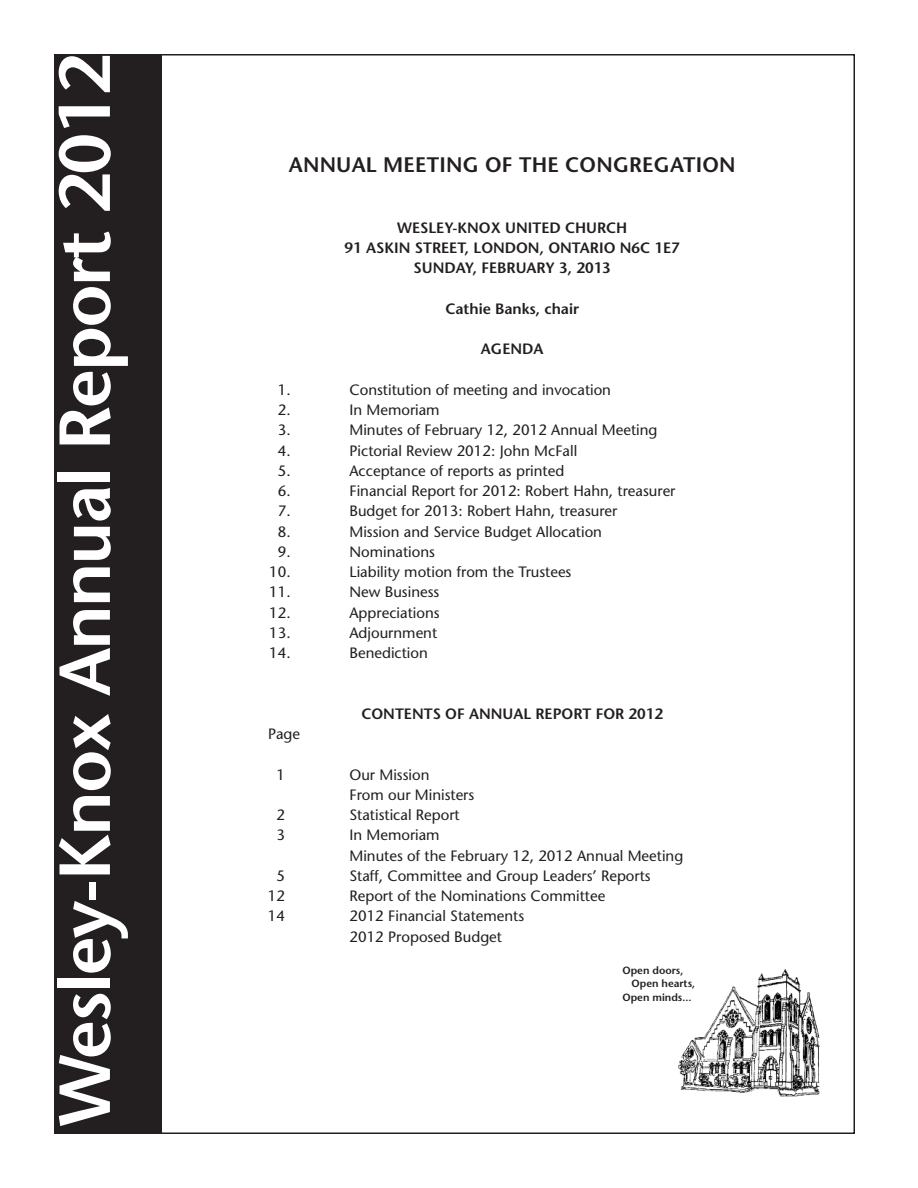
<style>
.page{position:relative;width:918px;height:1188px;background:#fff}
.page>*{position:absolute;margin:0;border:0;box-sizing:border-box;transform-origin:0 0}
.t1{font:600 72px "Stone Sans";letter-spacing:-.025em;color:#fff}
.t2{font:600 21px "Stone Sans";letter-spacing:.01em;color:#231f20}
.t3{font:15px/20.2px "Stone Sans";color:#231f20}
.t4{font:600 15px/20.2px "Stone Sans";color:#231f20;text-align:center}
.t5{font:600 10.5px "Stone Sans";color:#231f20}
</style>
<div class="page">
<div style="left:54px;top:54px;width:108px;height:1080px;background:#231f20"></div>
<img style="left:678px;top:969px;width:142px;height:128px">
<h1 class="t1" style="left:57px;top:1126px;width:1074px;rotate:-90deg">Wesley-Knox Annual Report 2012</h1>
<h2 class="t2" style="left:289px;top:157px;width:448px">ANNUAL MEETING OF THE CONGREGATION</h2>
<p class="t4" style="left:345px;top:219px;width:337px">WESLEY-KNOX UNITED CHURCH<br>91 ASKIN STREET, LONDON, ONTARIO N6C 1E7<br>SUNDAY, FEBRUARY 3, 2013</p>
<p class="t4" style="left:445px;top:300px;width:135px">Cathie Banks, chair</p>
<p class="t4" style="left:481px;top:341px;width:64px">AGENDA</p>
<p class="t3" style="left:278px;top:381px;width:14px">1.</p>
<p class="t3" style="left:350px;top:381px;width:263px">Constitution of meeting and invocation</p>
<p class="t3" style="left:278px;top:401px;width:14px">2.</p>
<p class="t3" style="left:350px;top:401px;width:92px">In Memoriam</p>
<p class="t3" style="left:278px;top:422px;width:14px">3.</p>
<p class="t3" style="left:350px;top:422px;width:309px">Minutes of February 12, 2012 Annual Meeting</p>
<p class="t3" style="left:278px;top:442px;width:14px">4.</p>
<p class="t3" style="left:350px;top:442px;width:229px">Pictorial Review 2012: John McFall</p>
<p class="t3" style="left:278px;top:462px;width:14px">5.</p>
<p class="t3" style="left:350px;top:462px;width:216px">Acceptance of reports as printed</p>
<p class="t3" style="left:278px;top:482px;width:14px">6.</p>
<p class="t3" style="left:350px;top:482px;width:328px">Financial Report for 2012: Robert Hahn, treasurer</p>
<p class="t3" style="left:278px;top:503px;width:14px">7.</p>
<p class="t3" style="left:349px;top:503px;width:269px">Budget for 2013: Robert Hahn, treasurer</p>
<p class="t3" style="left:278px;top:523px;width:14px">8.</p>
<p class="t3" style="left:349px;top:523px;width:254px">Mission and Service Budget Allocation</p>
<p class="t3" style="left:278px;top:543px;width:14px">9.</p>
<p class="t3" style="left:349px;top:543px;width:87px">Nominations</p>
<p class="t3" style="left:269px;top:563px;width:23px">10.</p>
<p class="t3" style="left:349px;top:563px;width:224px">Liability motion from the Trustees</p>
<p class="t3" style="left:269px;top:584px;width:23px">11.</p>
<p class="t3" style="left:349px;top:584px;width:91px">New Business</p>
<p class="t3" style="left:269px;top:604px;width:23px">12.</p>
<p class="t3" style="left:349px;top:604px;width:92px">Appreciations</p>
<p class="t3" style="left:269px;top:624px;width:23px">13.</p>
<p class="t3" style="left:349px;top:624px;width:89px">Adjournment</p>
<p class="t3" style="left:269px;top:644px;width:23px">14.</p>
<p class="t3" style="left:349px;top:644px;width:80px">Benediction</p>
<p class="t4" style="left:361px;top:705px;width:303px">CONTENTS OF ANNUAL REPORT FOR 2012</p>
<p class="t3" style="left:268px;top:725px;width:34px">Page</p>
<p class="t3" style="left:276px;top:766px;width:10px">1</p>
<p class="t3" style="left:349px;top:766px;width:126px">Our Mission<br>From our Ministers</p>
<p class="t3" style="left:276px;top:806px;width:10px">2</p>
<p class="t3" style="left:349px;top:806px;width:112px">Statistical Report</p>
<p class="t3" style="left:276px;top:827px;width:10px">3</p>
<p class="t3" style="left:349px;top:827px;width:335px">In Memoriam<br>Minutes of the February 12, 2012 Annual Meeting</p>
<p class="t3" style="left:276px;top:867px;width:10px">5</p>
<p class="t3" style="left:349px;top:867px;width:303px">Staff, Committee and Group Leaders’ Reports</p>
<p class="t3" style="left:268px;top:887px;width:19px">12</p>
<p class="t3" style="left:349px;top:887px;width:257px">Report of the Nominations Committee</p>
<p class="t3" style="left:268px;top:908px;width:19px">14</p>
<p class="t3" style="left:349px;top:908px;width:176px">2012 Financial Statements<br>2012 Proposed Budget</p>
<p class="t5" style="left:622px;top:966px;width:62px">Open doors,</p>
<p class="t5" style="left:632px;top:979px;width:65px">Open hearts,</p>
<p class="t5" style="left:623px;top:993px;width:70px">Open minds...</p>
</div>
